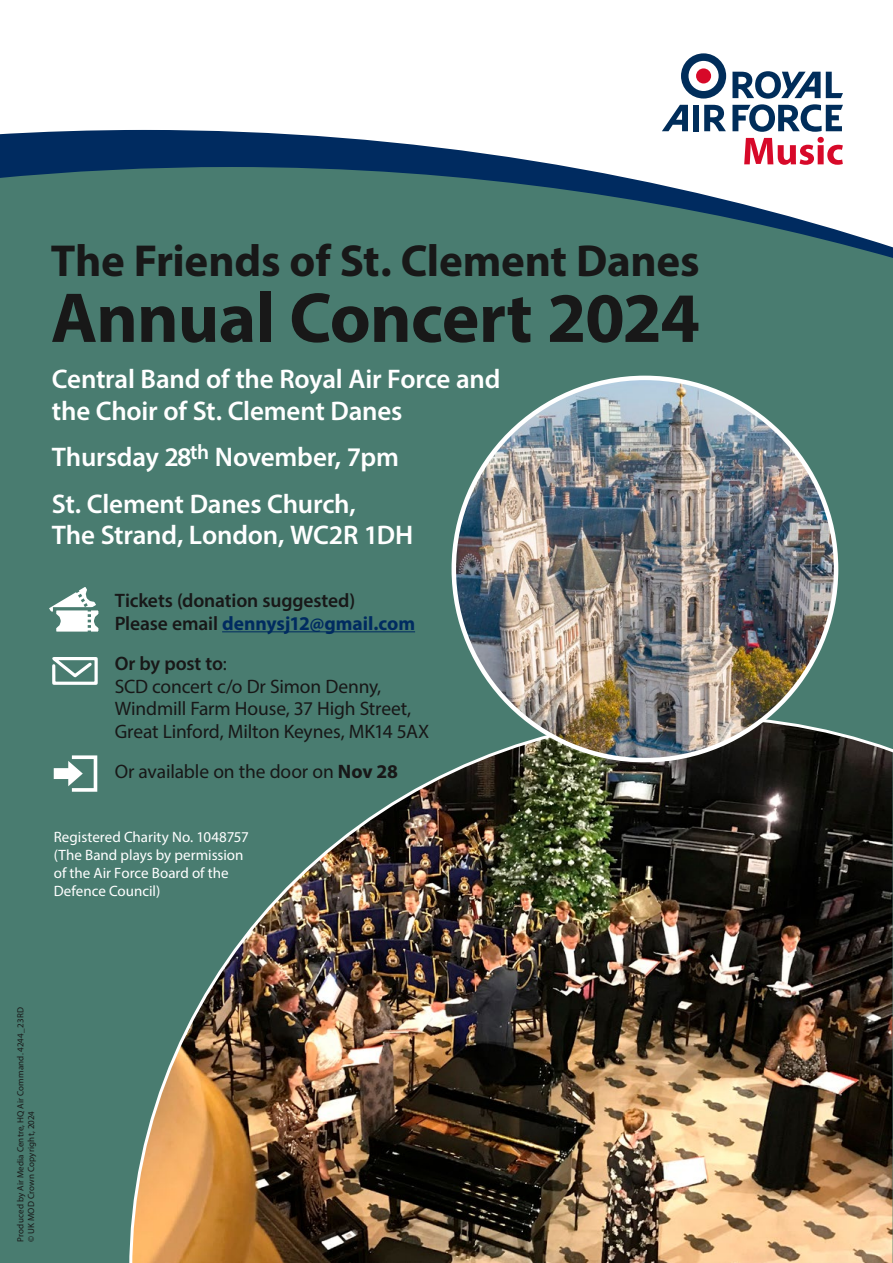
<style>
.page{position:relative;width:893px;height:1263px;background:#fff}
.page>*{position:absolute;margin:0;border:0;box-sizing:border-box;transform-origin:0 0}
.t1{font:700 71.25px "Myriad Pro";letter-spacing:-.015em;color:#181818}
.t2{font:700 45px "Myriad Pro";letter-spacing:-.005em;color:#181818}
.t3{font:600 27px/31.5px "Myriad Pro";letter-spacing:-.01em;color:#fff}
.t4{font:19.5px/22.5px "Myriad Pro";letter-spacing:-.01em;color:#181818}
.t5{font:600 19.5px/22.5px "Myriad Pro";letter-spacing:-.005em;color:#181818}
.t6{font:15px/18px "Myriad Pro";color:#fff}
.t7{font:9px/10.5px "Myriad Pro";letter-spacing:.015em;color:#181818}
.s1{font-weight:700;color:#002b60}
.s2{font-weight:600}
.s3{font-weight:700}
</style>
<div class="page">
<div style="left:0;top:155px;width:893px;height:1108px;background:#497c70"></div>
<svg style="left:0;top:54px;width:893px;height:196px;fill:#fff"></svg>
<svg style="left:704px;top:105px;width:22px;height:26px"></svg>
<svg style="left:662px;top:105px;width:26px;height:26px"></svg>
<div style="left:693px;top:105px;width:6px;height:26px;background:#002d5a"></div>
<div style="left:681px;top:53px;width:45px;height:46px;background:#002d5a;border-radius:50%"></div>
<div style="left:688px;top:61px;width:31px;height:30px;background:#fff;border-radius:50%"></div>
<div style="left:696px;top:68px;width:15px;height:15px;background:#d70929;border-radius:50%"></div>
<svg style="left:732px;top:71px;width:111px;height:94px"></svg>
<hr style="left:222px;top:631px;width:193px;height:1px;background:#002b60">
<svg style="left:49px;top:587px;width:50px;height:45px"></svg>
<svg style="left:52px;top:657px;width:46px;height:28px"></svg>
<svg style="left:54px;top:755px;width:43px;height:37px"></svg>
<img style="left:129px;top:715px;width:764px;height:548px">
<img style="left:454px;top:378px;width:382px;height:382px;border-radius:191px">
<h2 class="t2" style="left:51px;top:231px;width:650px">The Friends of St. Clement Danes</h2>
<h1 class="t1" style="left:51px;top:271px;width:651px">Annual Concert 2024</h1>
<h3 class="t3" style="left:52px;top:363px;width:450px">Central Band of the Royal Air Force and the Choir of St. Clement Danes</h3>
<h3 class="t3" style="left:52px;top:433px;width:349px;line-height:46.5px">Thursday 28<sup>th</sup> November, 7pm<br>St. Clement Danes Church,</h3>
<h3 class="t3" style="left:52px;top:519px;width:363px">The Strand, London, WC2R 1DH</h3>
<p class="t5" style="left:115px;top:589px;width:302px">Tickets (donation suggested)<br>Please email <span class="s1">dennysj12@gmail.com</span></p>
<p class="t4" style="left:115px;top:652px;width:316px"><span class="s2">Or by post to</span>:<br>SCD concert c/o Dr Simon Denny,<br>Windmill Farm House, 37 High Street,<br>Great Linford, Milton Keynes, MK14 5AX</p>
<p class="t4" style="left:115px;top:760px;width:285px">Or available on the door on <span class="s3">Nov 28</span></p>
<p class="t6" style="left:54px;top:828px;width:197px">Registered Charity No. 1048757 (The Band plays by permission of the Air Force Board of the<br>Defence Council)</p>
<p class="t7" style="left:15px;top:1242px;width:236px;rotate:-90deg">Produced by Air Media Centre, HQ Air Command. 4244_23RD © UK MOD Crown Copyright, 2024</p>
</div>
